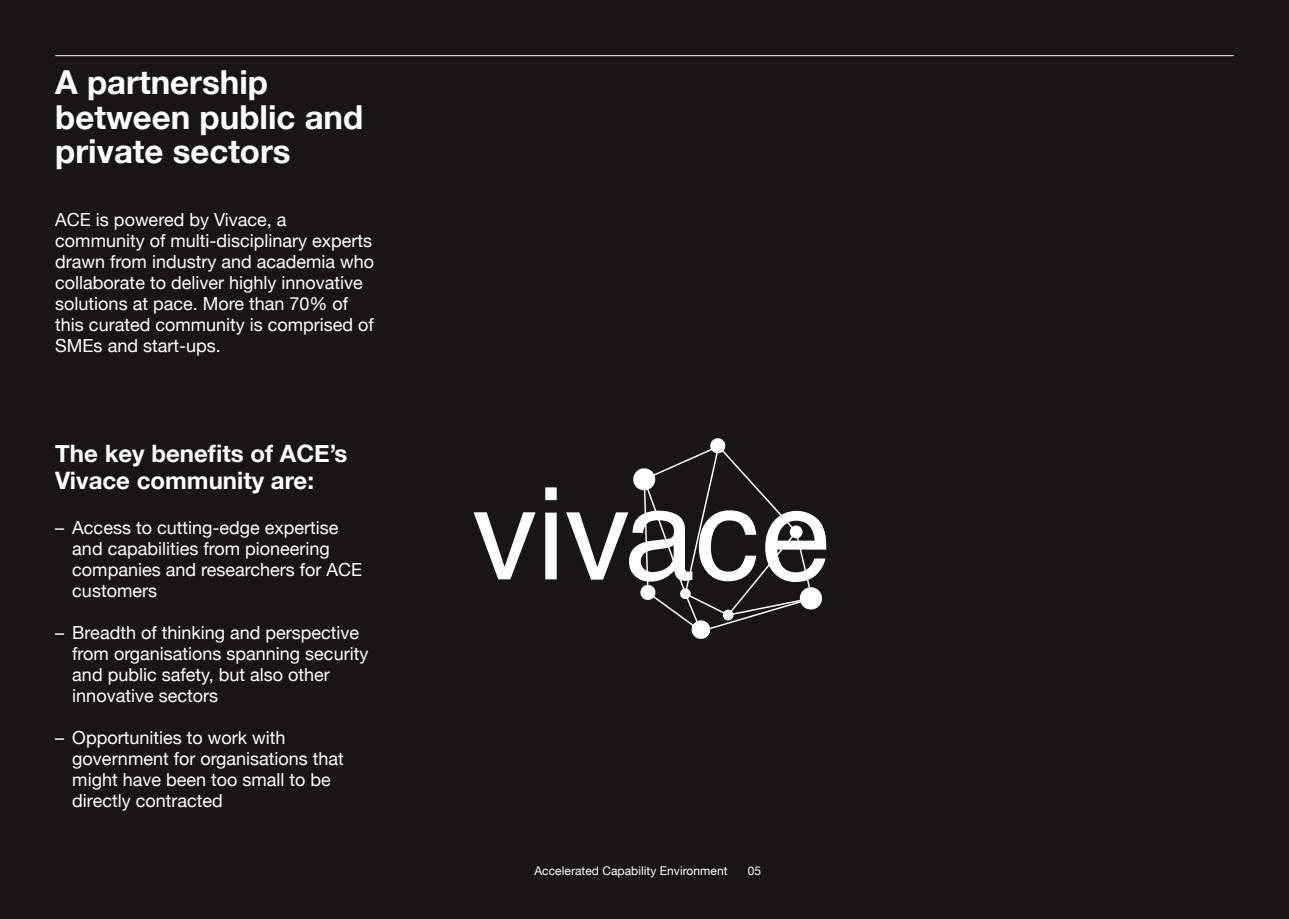
<style>
.page{position:relative;width:1289px;height:919px;background:#fff}
.page>*{position:absolute;margin:0;border:0;box-sizing:border-box;transform-origin:0 0}
.t1{font:700 33px/34.5px "Helvetica Neue";color:#fff}
.t2{font:700 24px/27px "Helvetica Neue";color:#fff}
.t3{font:18px/21px "Helvetica Neue";color:#fff}
.t4{font:12px "Helvetica Neue";letter-spacing:.005em;color:#fff}
</style>
<div class="page">
<div style="left:0;top:0;width:1288px;height:918px;background:#1a1415"></div>
<svg style="left:473px;top:512px;width:62px;height:67px"></svg>
<svg style="left:545px;top:487px;width:11px;height:92px"></svg>
<svg style="left:566px;top:438px;width:260px;height:201px"></svg>
<hr style="left:55px;top:55px;width:1178px;height:1px;background:#fff">
<p class="t1" style="left:55px;top:66px;width:309px">A partnership between public and private sectors</p>
<p class="t3" style="left:55px;top:210px;width:320px">ACE is powered by Vivace, a community of multi-disciplinary experts drawn from industry and academia who collaborate to deliver highly innovative solutions at pace. More than 70% of this curated community is comprised of SMEs and start-ups.</p>
<p class="t2" style="left:55px;top:440px;width:294px">The key benefits of ACE’s<br>Vivace community are:</p>
<p class="t3" style="left:72px;top:517px;width:291px;text-indent:-17px">– Access to cutting-edge expertise and capabilities from pioneering companies and researchers for ACE customers</p>
<p class="t3" style="left:72px;top:622px;width:297px;text-indent:-17px">– Breadth of thinking and perspective from organisations spanning security and public safety, but also other innovative sectors</p>
<p class="t3" style="left:72px;top:727px;width:273px;text-indent:-17px">– Opportunities to work with government for organisations that might have been too small to be directly contracted</p>
<p class="t4" style="left:534px;top:862px;width:194px">Accelerated Capability Environment</p>
<p class="t4" style="left:748px;top:862px;width:15px">05</p>
</div>
